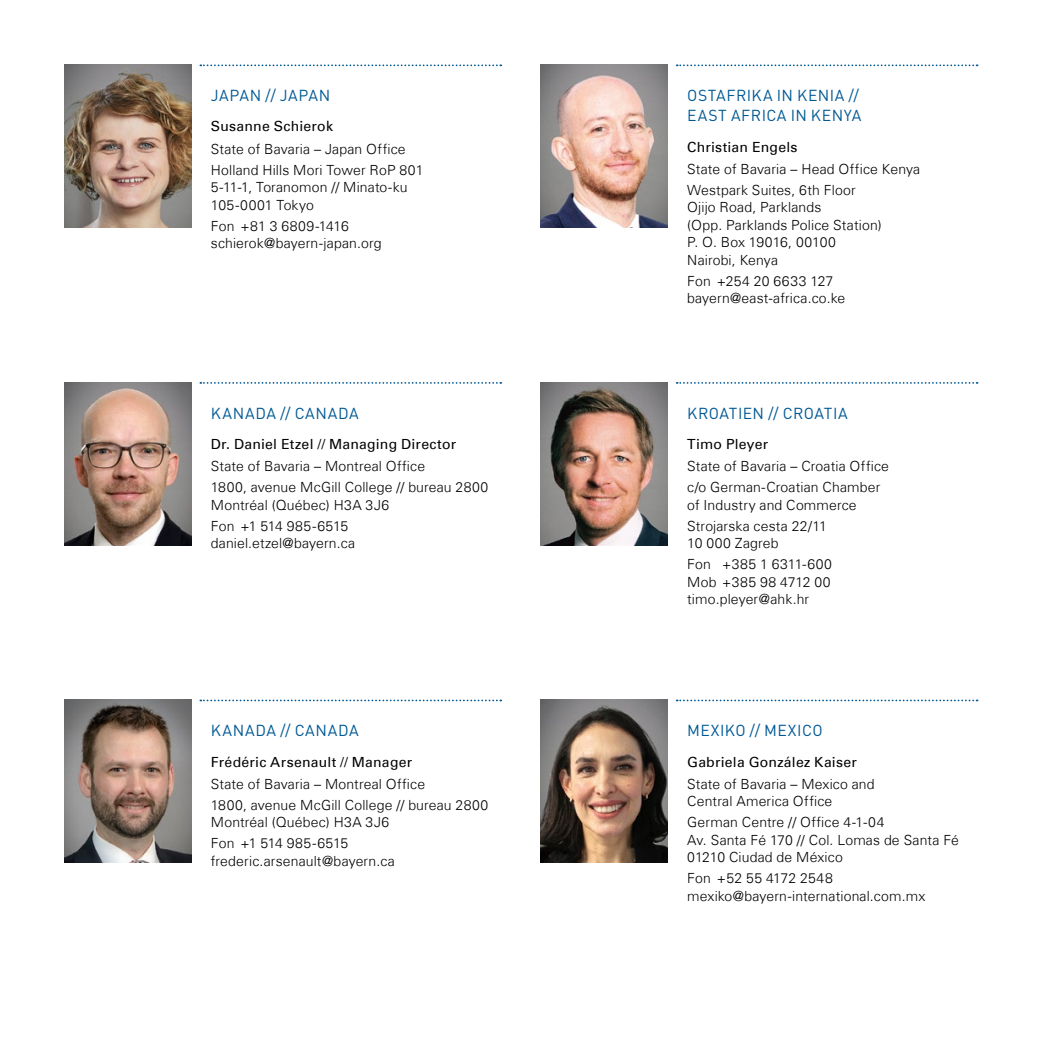
<style>
.page{position:relative;width:1042px;height:1042px;background:#fff}
.page>*{position:absolute;margin:0;border:0;box-sizing:border-box;transform-origin:0 0}
.t1{font:15.75px/20.1px "DIN Pro";letter-spacing:.03em;color:#005995}
.t2{font:300 14px/17.5px "Univers Com 45";letter-spacing:.01em;color:#000}
.t3{font:14px "Univers Com 55 Roman";letter-spacing:.02em;color:#000}
</style>
<div class="page">
<svg style="left:677px;top:699px;width:300px;height:2px"></svg>
<svg style="left:677px;top:382px;width:300px;height:2px"></svg>
<svg style="left:677px;top:64px;width:300px;height:2px"></svg>
<svg style="left:200px;top:699px;width:301px;height:2px"></svg>
<svg style="left:200px;top:382px;width:301px;height:2px"></svg>
<svg style="left:200px;top:64px;width:301px;height:2px"></svg>
<img style="left:64px;top:64px;width:127px;height:164px">
<img style="left:64px;top:382px;width:127px;height:163px">
<img style="left:64px;top:699px;width:127px;height:164px">
<img style="left:541px;top:64px;width:126px;height:164px">
<img style="left:541px;top:382px;width:126px;height:163px">
<img style="left:541px;top:699px;width:126px;height:164px">
<p class="t1" style="left:211px;top:84px;width:121px">JAPAN // JAPAN</p>
<p class="t3" style="left:211px;top:118px;width:124px">Susanne Schierok</p>
<p class="t2" style="left:211px;top:138px;width:214px;line-height:21px">State of Bavaria – Japan Office<br>Holland Hills Mori Tower RoP 801</p>
<p class="t2" style="left:211px;top:179px;width:198px">5-11-1, Toranomon // Minato-ku<br>105-0001 Tokyo</p>
<p class="t2" style="left:211px;top:217px;width:172px">Fon +81 3 6809-1416 schierok@bayern-japan.org</p>
<p class="t1" style="left:211px;top:402px;width:149px">KANADA // CANADA</p>
<p class="t3" style="left:211px;top:435px;width:247px">Dr. Daniel Etzel // Managing Director</p>
<p class="t2" style="left:211px;top:456px;width:279px;line-height:21px">State of Bavaria – Montreal Office<br>1800, avenue McGill College // bureau 2800</p>
<p class="t2" style="left:211px;top:494px;width:180px;line-height:21px">Montréal (Québec) H3A 3J6<br>Fon +1 514 985-6515</p>
<p class="t2" style="left:211px;top:535px;width:146px">daniel.etzel@bayern.ca</p>
<p class="t1" style="left:211px;top:719px;width:149px">KANADA // CANADA</p>
<p class="t3" style="left:211px;top:753px;width:203px">Frédéric Arsenault // Manager</p>
<p class="t2" style="left:211px;top:773px;width:279px;line-height:21px">State of Bavaria – Montreal Office<br>1800, avenue McGill College // bureau 2800</p>
<p class="t2" style="left:211px;top:812px;width:180px;line-height:21px">Montréal (Québec) H3A 3J6<br>Fon +1 514 985-6515</p>
<p class="t2" style="left:211px;top:852px;width:185px">frederic.arsenault@bayern.ca</p>
<p class="t1" style="left:687px;top:84px;width:176px">OSTAFRIKA IN KENIA //<br>EAST AFRICA IN KENYA</p>
<p class="t3" style="left:687px;top:138px;width:112px">Christian Engels</p>
<p class="t2" style="left:687px;top:158px;width:234px;line-height:21px">State of Bavaria – Head Office Kenya<br>Westpark Suites, 6th Floor</p>
<p class="t2" style="left:687px;top:199px;width:196px">Ojijo Road, Parklands<br>(Opp. Parklands Police Station)<br>P. O. Box 19016, 00100<br>Nairobi, Kenya</p>
<p class="t2" style="left:687px;top:272px;width:160px">Fon +254 20 6633 127 bayern@east-africa.co.ke</p>
<p class="t1" style="left:687px;top:402px;width:162px">KROATIEN // CROATIA</p>
<p class="t3" style="left:687px;top:435px;width:83px">Timo Pleyer</p>
<p class="t2" style="left:687px;top:456px;width:203px;line-height:21px">State of Bavaria – Croatia Office c/o German-Croatian Chamber</p>
<p class="t2" style="left:687px;top:494px;width:171px;line-height:21px">of Industry and Commerce<br>Strojarska cesta 22/11</p>
<p class="t2" style="left:687px;top:533px;width:146px;line-height:21px">10 000 Zagreb<br>Fon +385 1 6311-600</p>
<p class="t2" style="left:687px;top:573px;width:145px">Mob +385 98 4712 00 timo.pleyer@ahk.hr</p>
<p class="t1" style="left:687px;top:719px;width:137px">MEXIKO // MEXICO</p>
<p class="t3" style="left:687px;top:753px;width:171px">Gabriela González Kaiser</p>
<p class="t2" style="left:687px;top:775px;width:189px">State of Bavaria – Mexico and<br>Central America Office</p>
<p class="t2" style="left:687px;top:814px;width:273px">German Centre // Office 4-1-04<br>Av. Santa Fé 170 // Col. Lomas de Santa Fé<br>01210 Ciudad de México</p>
<p class="t2" style="left:687px;top:870px;width:240px">Fon +52 55 4172 2548 mexiko@bayern-international.com.mx</p>
</div>
